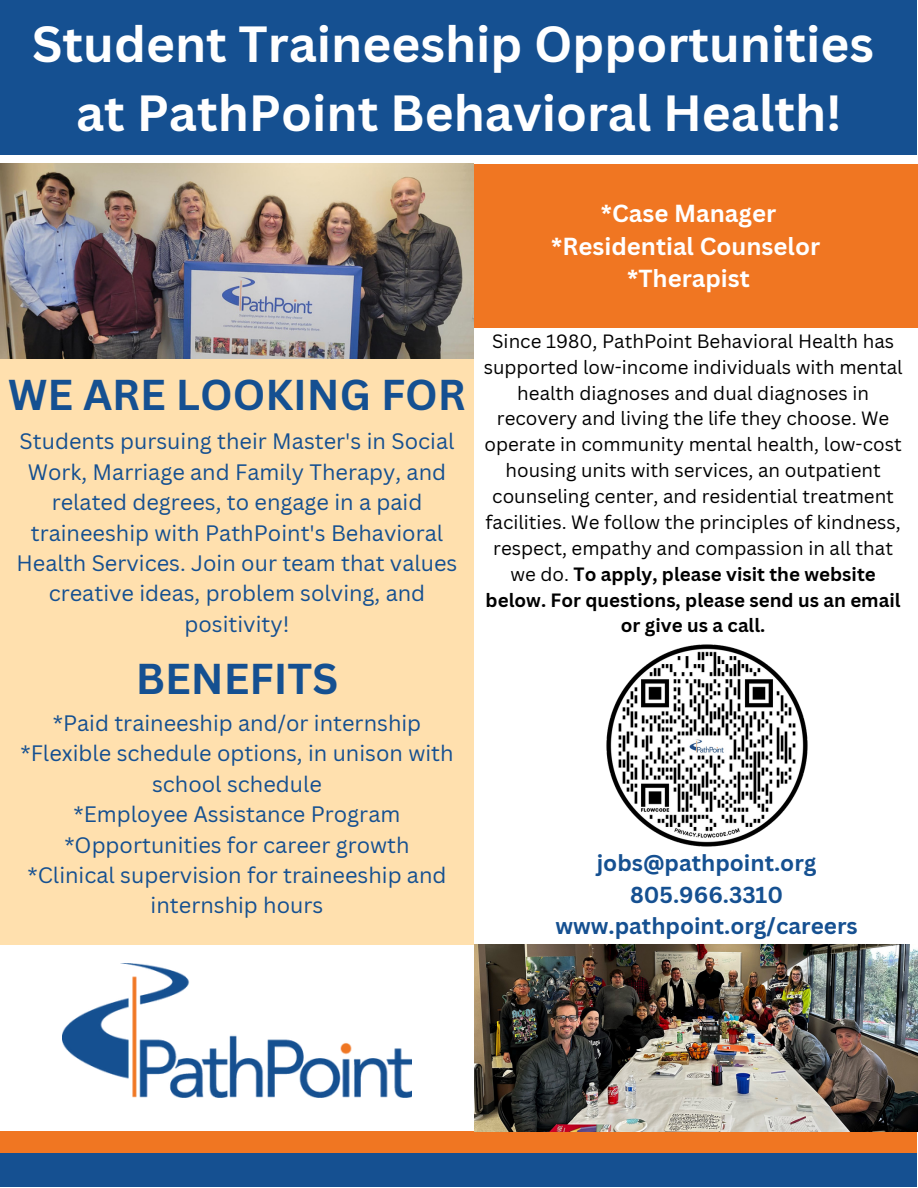
<style>
.page{position:relative;width:918px;height:1188px;background:#fff}
.page>*{position:absolute;margin:0;border:0;box-sizing:border-box;transform-origin:0 0}
.t1{font:700 49.5px/68.7px "Canva Sans";color:#fff;text-align:center}
.t2{font:700 42px "Canva Sans";color:#155091}
.t3{font:700 24px/32.7px "Canva Sans";color:#fff;text-align:center}
.t4{font:700 22.5px/31.5px "Canva Sans";color:#155091;text-align:center}
.t5{font:21.75px/30.3px "Canva Sans";color:#155091;text-align:center}
.t6{font:18.75px/25.8px "Canva Sans";color:#000;text-align:center}
.s1{font-weight:700}
</style>
<div class="page">
<div style="left:0;top:0;width:917px;height:154px;background:#155091"></div>
<div style="left:459px;top:164px;width:459px;height:163px;background:#f07622"></div>
<img style="left:0;top:164px;width:474px;height:224px">
<div style="left:0;top:1153px;width:917px;height:34px;background:#155091"></div>
<div style="left:0;top:1131px;width:917px;height:22px;background:#f07622"></div>
<img style="left:63px;top:964px;width:348px;height:134px">
<img style="left:606px;top:644px;width:202px;height:203px">
<div style="left:0;top:360px;width:473px;height:585px;background:#ffe0ae"></div>
<img style="left:474px;top:945px;width:444px;height:186px">
<h1 class="t1" style="left:32px;top:8px;width:843px">Student Traineeship Opportunities at PathPoint Behavioral Health!</h1>
<h2 class="t2" style="left:8px;top:365px;width:459px">WE ARE LOOKING FOR</h2>
<p class="t5" style="left:17px;top:426px;width:442px">Students pursuing their Master's in Social Work, Marriage and Family Therapy, and related degrees, to engage in a paid traineeship with PathPoint's Behavioral Health Services. Join our team that values creative ideas, problem solving, and positivity!</p>
<h2 class="t2" style="left:136px;top:649px;width:204px">BENEFITS</h2>
<p class="t5" style="left:20px;top:707px;width:435px">*Paid traineeship and/or internship *Flexible schedule options, in unison with school schedule<br>*Employee Assistance Program *Opportunities for career growth *Clinical supervision for traineeship and internship hours</p>
<p class="t3" style="left:551px;top:197px;width:270px">*Case Manager *Residential Counselor *Therapist</p>
<p class="t6" style="left:484px;top:328px;width:420px">Since 1980, PathPoint Behavioral Health has supported low-income individuals with mental health diagnoses and dual diagnoses in recovery and living the life they choose. We operate in community mental health, low-cost housing units with services, an outpatient counseling center, and residential treatment facilities. We follow the principles of kindness, respect, empathy and compassion in all that we do. <span class="s1">To apply, please visit the website below. For questions, please send us an email or give us a call.</span></p>
<p class="t4" style="left:555px;top:847px;width:304px">jobs@pathpoint.org<br>805.966.3310 www.pathpoint.org/careers</p>
</div>
